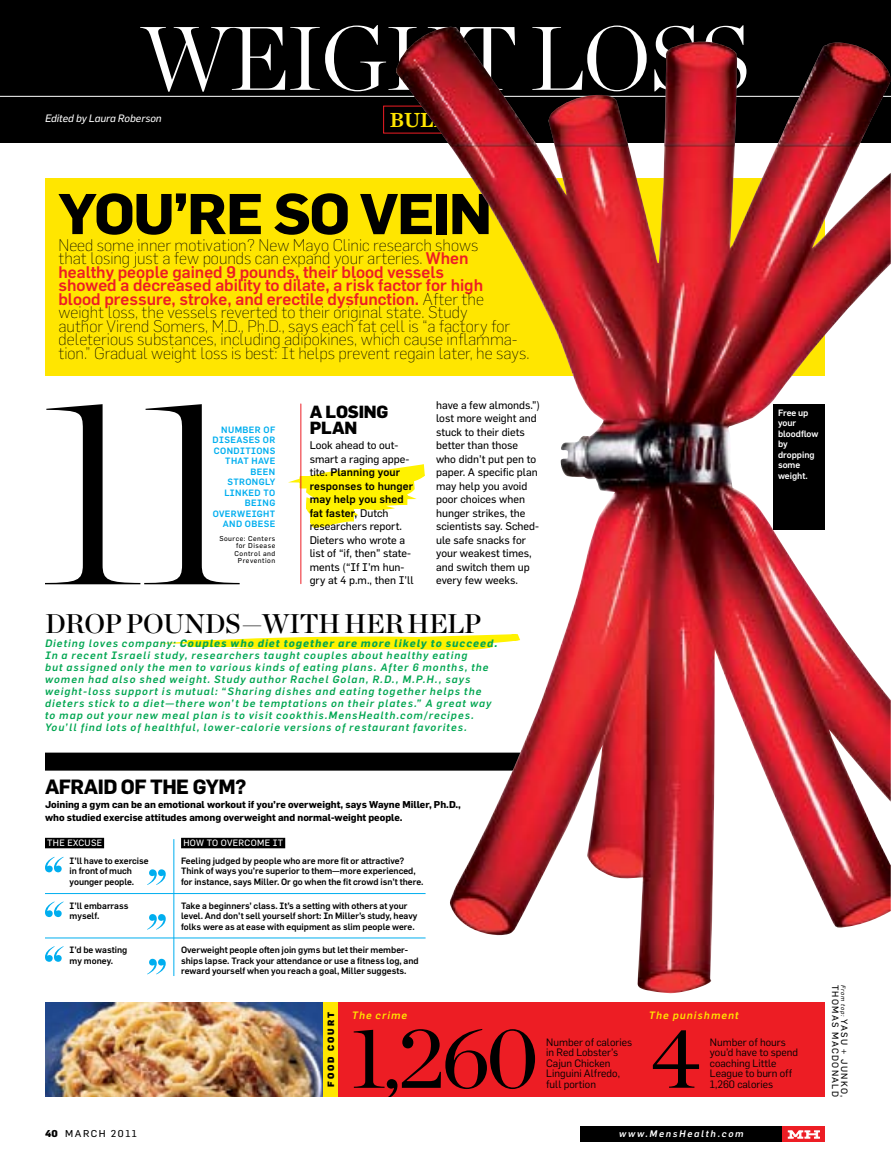
<style>
.page{position:relative;width:891px;height:1175px;background:#fff}
.page>*{position:absolute;margin:0;border:0;box-sizing:border-box;transform-origin:0 0}
.t1{font:300 90px "Chronicle Display";letter-spacing:-.02em;color:#fff}
.t2{font:87px "Chronicle Display";color:#000}
.t3{font:700 56.25px "Flama";letter-spacing:-.03em;color:#000;scale:1.05 1}
.t4{font:27px "Chronicle Display Semi";letter-spacing:-.02em;color:#000}
.t5{font:700 20.25px "Flama";letter-spacing:-.025em;color:#000}
.t6{font:800 17.25px/16.5px "Flama";letter-spacing:-.01em;color:#000}
.t7{font:200 16.5px/13.5px "Flama";color:#000}
.t8{font:10.8px/13.5px "Flama Basic";color:#000}
.t9{font:500 10.8px/13.5px "Flama";letter-spacing:.01em;color:#000}
.t10{font:italic 500 10.5px/12px "Flama";letter-spacing:.1em;color:#00a651}
.t11{font:10.5px/10.5px "Flama";color:#000}
.t12{font:italic 500 10.5px "Flama";letter-spacing:.1em;color:#ffe600}
.t13{font:italic 10.5px "Flama Basic";color:#fff}
.t14{font:700 9.75px/13.5px "Flama";color:#000}
.t15{font:9.75px "Flama Basic";letter-spacing:.15em;color:#000}
.t16{font:italic 500 9.3px "Flama";letter-spacing:.18em;color:#fff}
.t17{font:500 9px/10.5px "Flama";color:#000}
.t18{font:500 9px/10.5px "Flama";letter-spacing:.04em;color:#00aeef}
.t19{font:500 9px/10.5px "Flama";color:#fff}
.t20{font:9px/9px "Flama Basic";letter-spacing:.145em;color:#000}
.t21{font:9px "Flama Basic";letter-spacing:.035em;color:#fff}
.t22{font:900 9px "Flama";letter-spacing:.21em;color:#000}
.t23{font:7.05px/7.5px "Flama Basic";letter-spacing:.075em;color:#000;text-align:right}
.s1{font-weight:500;color:#ed1d24}
.s2{font-family:"Flama Basic";font-weight:400}
.s3{font-weight:700}
.s4{font-family:"Flama";font-weight:800}
.s5{font-style:italic;font-size:6px}
</style>
<div class="page">
<div style="left:45px;top:752px;width:486px;height:18px;background:#000"></div>
<div style="left:45px;top:178px;width:780px;height:198px;background:#ffe600"></div>
<svg style="left:45px;top:404px;width:195px;height:180px"></svg>
<svg style="left:157px;top:636px;width:239px;height:14px"></svg>
<svg style="left:288px;top:454px;width:108px;height:117px"></svg>
<img style="left:45px;top:1002px;width:278px;height:94px">
<div style="left:0;top:0;width:891px;height:142px;background:#000"></div>
<hr style="left:0;top:96px;width:891px;height:1px;background:#fff">
<div style="left:383px;top:106px;width:125px;height:27px;border:1px solid #ed1d24"></div>
<div style="left:782px;top:1126px;width:43px;height:16px;background:#ed1d24"></div>
<svg style="left:788px;top:1130px;width:32px;height:8px"></svg>
<div style="left:580px;top:1126px;width:202px;height:16px;background:#000"></div>
<hr style="left:301px;top:404px;width:1px;height:179px;background:#ed1d24">
<div style="left:338px;top:1002px;width:487px;height:94px;background:#ed1d24"></div>
<div style="left:323px;top:1002px;width:15px;height:94px;background:#ffe600"></div>
<div style="left:45px;top:837px;width:59px;height:11px;background:#000"></div>
<div style="left:181px;top:837px;width:104px;height:11px;background:#000"></div>
<hr style="left:45px;top:893px;width:381px;height:1px;background:#00aeef">
<hr style="left:45px;top:937px;width:381px;height:1px;background:#00aeef">
<hr style="left:174px;top:839px;width:1px;height:137px;background:#00aeef">
<svg style="left:45px;top:856px;width:19px;height:16px"></svg>
<svg style="left:147px;top:869px;width:19px;height:16px"></svg>
<svg style="left:45px;top:901px;width:19px;height:16px"></svg>
<svg style="left:147px;top:914px;width:19px;height:15px"></svg>
<svg style="left:45px;top:946px;width:19px;height:15px"></svg>
<svg style="left:147px;top:958px;width:19px;height:16px"></svg>
<img style="left:396px;top:178px;width:495px;height:816px">
<img style="left:396px;top:27px;width:495px;height:151px">
<h1 class="t1" style="left:140px;top:-10px;width:612px">WEIGHT LOSS</h1>
<p class="t13" style="left:45px;top:112px;width:118px">Edited by Laura Roberson</p>
<h3 class="t3" style="left:58px;top:179px;width:415px">you’re so vein</h3>
<p class="t7" style="left:58px;top:238px;width:472px">Need some inner motivation? New Mayo Clinic research shows<br>that losing just a few pounds can expand your arteries. <span class="s1">When<br>healthy people gained 9 pounds, their blood vessels<br>showed a decreased ability to dilate, a risk factor for high<br>blood pressure, stroke, and erectile dysfunction.</span> After the weight loss, the vessels reverted to their original state. Study<br>author Virend Somers, M.D., Ph.D., says each fat cell is “a factory for deleterious substances, including adipokines, which cause inflamma&shy;tion.” Gradual weight loss is best: It helps prevent regain later, he says.</p>
<p class="t18" style="left:213px;top:424px;width:64px;text-indent:9px">Number of diseases or con dition</p>
<p class="t18" style="left:270px;top:445px;width:7px">s</p>
<p class="t18" style="left:225px;top:455px;width:52px">that have</p>
<p class="t18" style="left:251px;top:466px;width:25px">been</p>
<p class="t18" style="left:228px;top:476px;width:49px">stron gly</p>
<p class="t18" style="left:224px;top:487px;width:46px">lin ked to</p>
<p class="t18" style="left:245px;top:497px;width:32px">being</p>
<p class="t18" style="left:213px;top:508px;width:62px">overweight</p>
<p class="t18" style="left:223px;top:518px;width:54px">an d obese</p>
<p class="t23" style="left:219px;top:534px;width:57px">Source: Centers for Disease<br>Control and<br>Prevention</p>
<h3 class="t6" style="left:310px;top:403px;width:80px">A LOSING<br>PLAN</h3>
<p class="t8" style="left:310px;top:438px;width:101px">Look ahead to out&shy;smart a raging appe-</p>
<p class="t9" style="left:310px;top:465px;width:105px"><span class="s2">tite.</span> Planning your responses to hunger may help you shed fat faster, <span class="s2">Dutch</span></p>
<p class="t8" style="left:310px;top:519px;width:105px">researchers report.<br>Dieters who wrote a list of “if, then” state&shy;ments (“If I’m hun&shy;gry at 4 p.m., then I’ll</p>
<p class="t8" style="left:436px;top:398px;width:105px">have a few almonds.”) lost more weight and stuck to their diets better than those who didn’t put pen to paper. A specific plan may help you avoid poor choices when hunger strikes, the scientists say. Sched&shy;ule safe snacks for your weakest times, and switch them up every few weeks.</p>
<h3 class="t4" style="left:45px;top:603px;width:438px">DROP POUNDS—WITH HER HELP</h3>
<p class="t10" style="left:45px;top:637px;width:454px">Dieting loves company: <span class="s3">Couples who diet together are more likely to succeed.<br></span>In a recent Israeli study, researchers taught couples about healthy eating<br>but assigned only the men to various kinds of eating plans. After 6 months, the women had also shed weight. Study author Rachel Golan, R.D., M.P.H., says weight-loss support is mutual: “Sharing dishes and eating together helps the dieters stick to a diet—there won’t be temptations on their plates.” A great way to map out your new meal plan is to visit cookthis.MensHealth.com/recipes.<br>You’ll find lots of healthful, lower-calorie versions of restaurant favorites.</p>
<p class="t19" style="left:778px;top:407px;width:42px">Free up your bloodflow by dropping some weight.</p>
<h3 class="t5" style="left:45px;top:774px;width:203px">Afraid of the gym?</h3>
<p class="t14" style="left:45px;top:797px;width:418px">Joining a gym can be an emotional workout if you’re overweight, says Wayne Miller, Ph.D., who studied exercise attitudes among overweight and normal-weight people.</p>
<p class="t21" style="left:47px;top:837px;width:56px">the excuse</p>
<p class="t17" style="left:70px;top:855px;width:81px">I’ll have to exercise in front of much younger people.</p>
<p class="t17" style="left:70px;top:900px;width:60px">I’ll embarrass myself.</p>
<p class="t17" style="left:70px;top:944px;width:59px">I’d be wasting my money.</p>
<p class="t21" style="left:183px;top:837px;width:96px">how to overcome it</p>
<p class="t17" style="left:181px;top:855px;width:244px">Feeling judged by people who are more fit or attractive?<br>Think of ways you’re superior to them—more experienced, for instance, says Miller. Or go when the fit crowd isn’t there.</p>
<p class="t17" style="left:181px;top:900px;width:238px">Take a beginners’ class. It’s a setting with others at your level. And don’t sell yourself short: In Miller’s study, heavy folks were as at ease with equipment as slim people were.</p>
<p class="t17" style="left:181px;top:944px;width:239px">Overweight people often join gyms but let their member&shy;ships lapse. Track your attendance or use a fitness log, and reward yourself when you reach a goal, Miller suggests.</p>
<p class="t22" style="left:325px;top:1086px;width:76px;rotate:-90deg">food court</p>
<p class="t12" style="left:352px;top:1008px;width:57px">The crime</p>
<p class="t12" style="left:649px;top:1009px;width:91px">The punishment</p>
<h2 class="t2" style="left:350px;top:990px;width:190px">1,260</h2>
<h2 class="t2" style="left:651px;top:990px;width:51px">4</h2>
<p class="t11" style="left:710px;top:1036px;width:90px">Number of hours you’d have to spend coaching Little<br>League to burn off<br>1,260 calories</p>
<p class="t11" style="left:546px;top:1036px;width:87px">Number of calories in Red Lobster’s<br>Cajun Chicken<br>Linguini Alfredo, full portion</p>
<p class="t15" style="left:45px;top:1128px;width:94px"><span class="s4">40</span> march 2011</p>
<p class="t16" style="left:619px;top:1128px;width:126px">www.MensHealth.com</p>
<p class="t20" style="left:849px;top:984px;width:114px;rotate:90deg"><span class="s5">From top:</span> YASU + JUNKO,<br>THOMAS MACDONALD</p>
</div>
